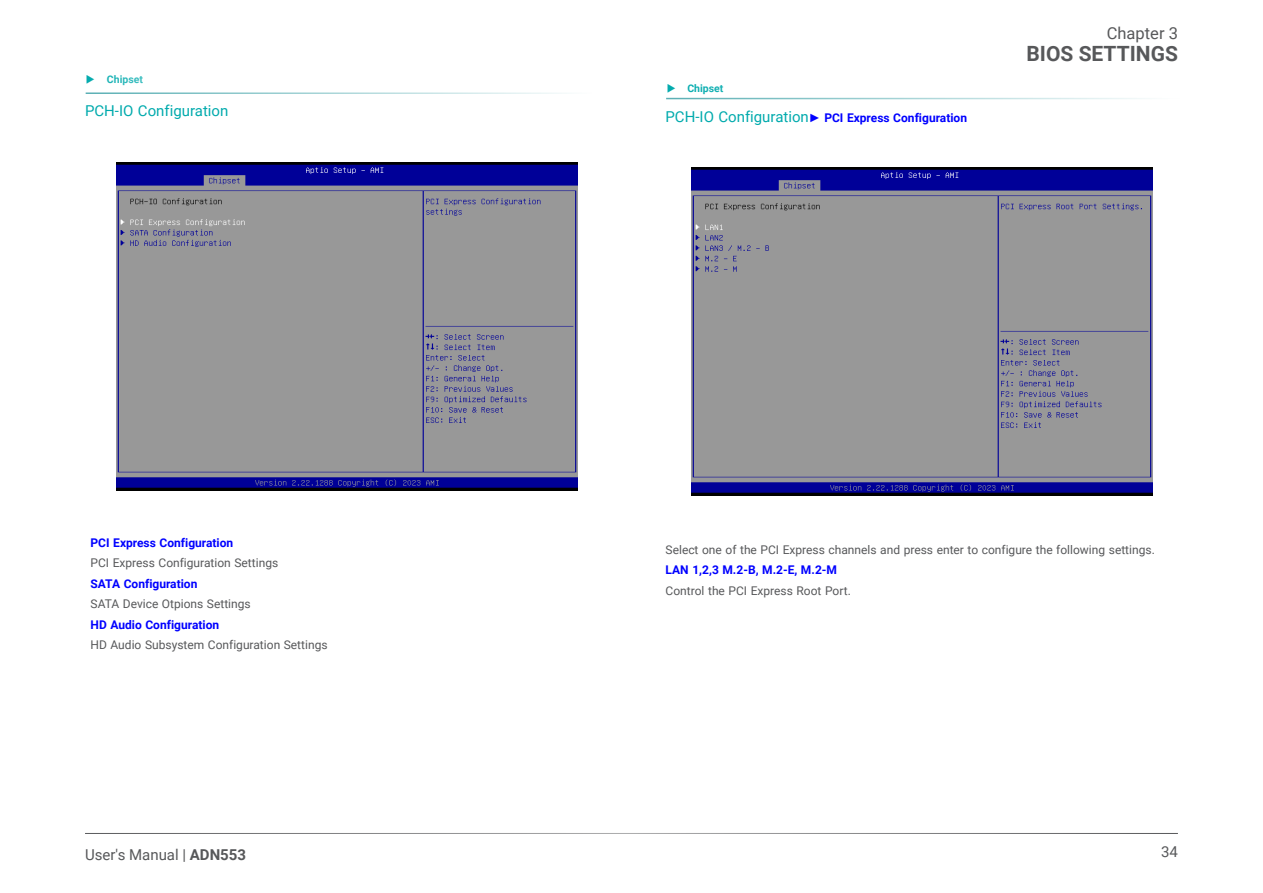
<style>
.page{position:relative;width:1263px;height:893px;background:#fff}
.page>*{position:absolute;margin:0;border:0;box-sizing:border-box;transform-origin:0 0}
.t1{font:700 21px "Roboto";color:#57585a}
.t2{font:16.5px "Roboto";color:#57585a}
.t3{font:15px "Roboto";color:#57585a}
.Heading_3{font:15px "Roboto";color:#00aaad}
.BIOS_Item{font:12px "Roboto";color:#57585a}
.BIOS_Item-2{font:700 12px "Roboto";color:#00f}
.Heading_3-2{font:700 12px "Roboto";color:#00f}
.t4{font:700 10.5px "Roboto";color:#00aaad}
.s1{font-weight:700}
.s2{font-weight:400;font-size:15px;color:#00aaad}
.s3{font-family:"Tahoma"}
</style>
<div class="page">
<hr style="left:85px;top:833px;width:1093px;height:1px;background:#57585a">
<hr style="left:86px;top:92px;width:514px;height:2px;background:#2e9aa0">
<img style="left:116px;top:162px;width:461px;height:329px">
<hr style="left:666px;top:98px;width:515px;height:1px;background:#2e9aa0">
<img style="left:691px;top:167px;width:461px;height:329px">
<p class="t4" style="left:107px;top:72px;width:38px">Chipset</p>
<p class="Heading_3" style="left:85px;top:101px;width:145px">PCH-IO Configuration</p>
<p class="BIOS_Item-2" style="left:91px;top:534px;width:144px">PCI Express Configuration</p>
<p class="BIOS_Item" style="left:91px;top:554px;width:189px">PCI Express Configuration Settings</p>
<p class="BIOS_Item-2" style="left:91px;top:575px;width:108px">SATA Configuration</p>
<p class="BIOS_Item" style="left:91px;top:595px;width:162px">SATA Device Otpions Settings</p>
<p class="BIOS_Item-2" style="left:91px;top:616px;width:130px">HD Audio Configuration</p>
<p class="BIOS_Item" style="left:91px;top:636px;width:239px">HD Audio Subsystem Configuration Settings</p>
<p class="t3" style="left:85px;top:844px;width:163px">User's Manual | <span class="s1">ADN553</span></p>
<p class="t4" style="left:687px;top:81px;width:38px">Chipset</p>
<p class="Heading_3-2" style="left:665px;top:109px;width:303px"><span class="s2">PCH-IO Configuration</span><span class="s3">►</span> PCI Express Configuration</p>
<h2 class="t2" style="left:1107px;top:21px;width:73px">Chapter 3</h2>
<h1 class="t1" style="left:1026px;top:39px;width:153px">BIOS SETTINGS</h1>
<p class="BIOS_Item" style="left:666px;top:541px;width:491px">Select one of the PCI Express channels and press enter to configure the following settings.</p>
<p class="BIOS_Item-2" style="left:666px;top:562px;width:173px">LAN 1,2,3 M.2-B, M.2-E, M.2-M</p>
<p class="BIOS_Item" style="left:666px;top:582px;width:187px">Control the PCI Express Root Port.</p>
<p class="t3" style="left:1161px;top:841px;width:18px">34</p>
</div>
